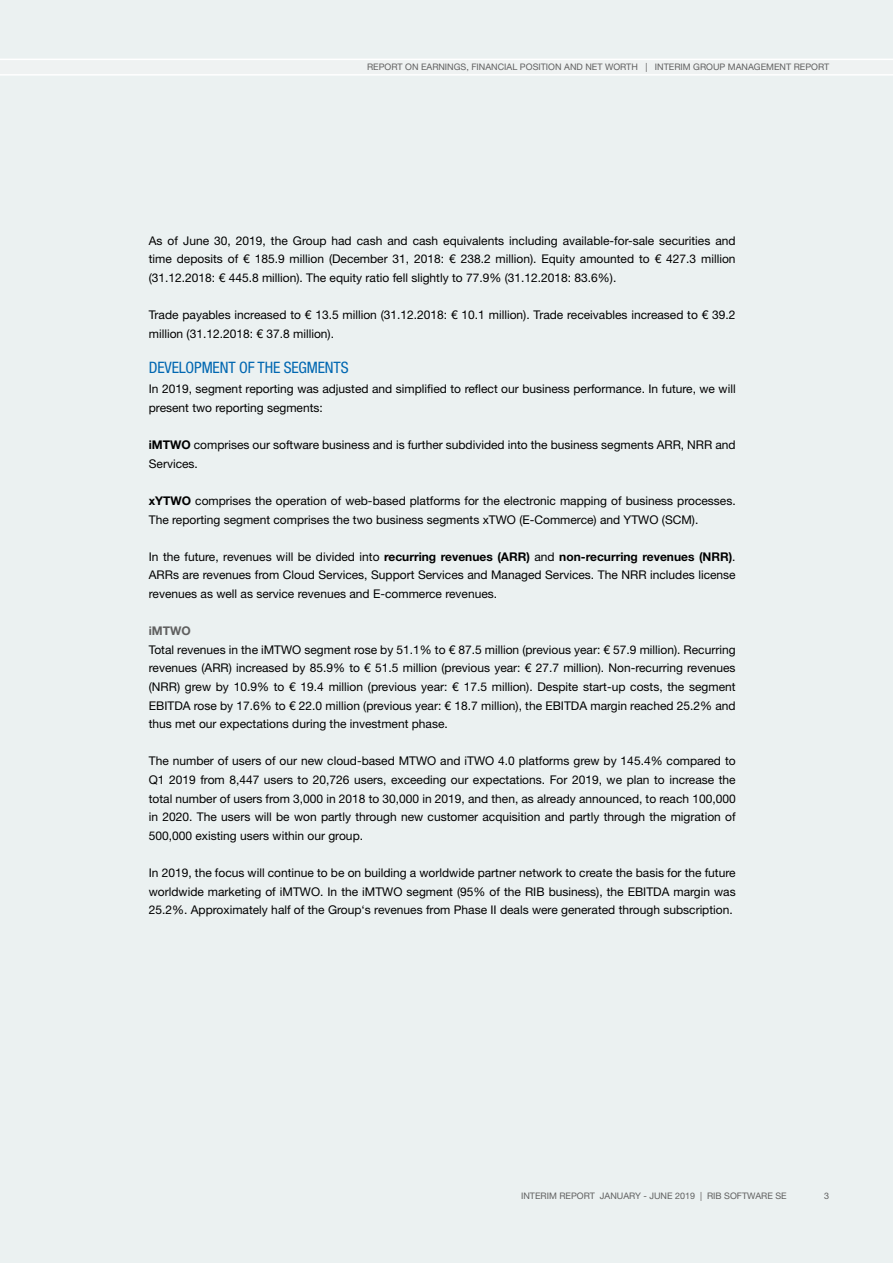
<style>
.page{position:relative;width:893px;height:1263px;background:#ebf1f1}
.page>*{position:absolute;margin:0;border:0;box-sizing:border-box;transform-origin:0 0}
.t1{font:condensed 15.75px "Helvetica Neue LT Pro";letter-spacing:-.01em;color:#0067b1}
.t2{font:12px/18.6px "Helvetica Neue LT Pro";color:#000;text-align:justify}
.t3{font:700 12px "Helvetica Neue LT Pro";color:#606060}
.t4{font:9px "Helvetica Neue LT Pro";color:#606060}
.s1{font-weight:700}
</style>
<div class="page">
<svg style="left:0;top:59px;width:893px;height:17px"></svg>
<p class="t4" style="left:367px;top:61px;width:297px">REPORT ON EARNINGS, FINANCIAL POSITION AND NET WORTH | Interim</p>
<p class="t4" style="left:693px;top:61px;width:50px">Group Management</p>
<p class="t4" style="left:794px;top:61px;width:13px">Report</p>
<p class="t2" style="left:149px;top:231px;width:588px">As of June 30, 2019, the Group had cash and cash equivalents including available-for-sale securities and time deposits of € 185.9 million (December 31, 2018: € 238.2 million). Equity amounted to € 427.3 million (31.12.2018: € 445.8 million). The equity ratio fell slightly to 77.9% (31.12.2018: 83.6%).</p>
<p class="t2" style="left:149px;top:305px;width:588px">Trade payables increased to € 13.5 million (31.12.2018: € 10.1 million). Trade receivables increased to € 39.2 million (31.12.2018: € 37.8 million).</p>
<h1 class="t1" style="left:149px;top:358px;width:201px">DEVELOPMENT OF THE SEGMENTS</h1>
<p class="t2" style="left:149px;top:379px;width:588px">In 2019, segment reporting was adjusted and simplified to reflect our business performance. In future, we will present two reporting segments:</p>
<p class="t2" style="left:149px;top:435px;width:588px"><span class="s1">iMTWO</span> comprises our software business and is further subdivided into the business segments ARR, NRR and<br>Services.</p>
<p class="t2" style="left:149px;top:491px;width:588px"><span class="s1">xYTWO</span> comprises the operation of web-based platforms for the electronic mapping of business processes.<br>The reporting segment comprises the two business segments xTWO (E-Commerce) and YTWO (SCM).</p>
<p class="t2" style="left:149px;top:547px;width:588px">In the future, revenues will be divided into <span class="s1">recurring revenues (ARR)</span> and <span class="s1">non-recurring revenues (NRR)</span>.<br>ARRs are revenues from Cloud Services, Support Services and Managed Services. The NRR includes license revenues as well as service revenues and E-commerce revenues.</p>
<p class="t3" style="left:149px;top:623px;width:43px">iMTWO</p>
<p class="t2" style="left:149px;top:640px;width:588px">Total revenues in the iMTWO segment rose by 51.1% to € 87.5 million (previous year: € 57.9 million). Recurring revenues (ARR) increased by 85.9% to € 51.5 million (previous year: € 27.7 million). Non-recurring revenues (NRR) grew by 10.9% to € 19.4 million (previous year: € 17.5 million). Despite start-up costs, the segment EBITDA rose by 17.6% to € 22.0 million (previous year: € 18.7 million), the EBITDA margin reached 25.2% and thus met our expectations during the investment phase.</p>
<p class="t2" style="left:149px;top:751px;width:588px">The number of users of our new cloud-based MTWO and iTWO 4.0 platforms grew by 145.4% compared to Q1 2019 from 8,447 users to 20,726 users, exceeding our expectations. For 2019, we plan to increase the total number of users from 3,000 in 2018 to 30,000 in 2019, and then, as already announced, to reach 100,000 in 2020. The users will be won partly through new customer acquisition and partly through the migration of 500,000 existing users within our group.</p>
<p class="t2" style="left:149px;top:863px;width:588px">In 2019, the focus will continue to be on building a worldwide partner network to create the basis for the future worldwide marketing of iMTWO. In the iMTWO segment (95% of the RIB business), the EBITDA margin was 25.2%. Approximately half of the Group‘s revenues from Phase II deals were generated through subscription.</p>
<p class="t4" style="left:521px;top:1190px;width:267px">INTERIM REPORT JANUARY - JUNE 2019 | RIB SOFTWARE SE</p>
<p class="t4" style="left:824px;top:1190px;width:7px">3</p>
</div>
